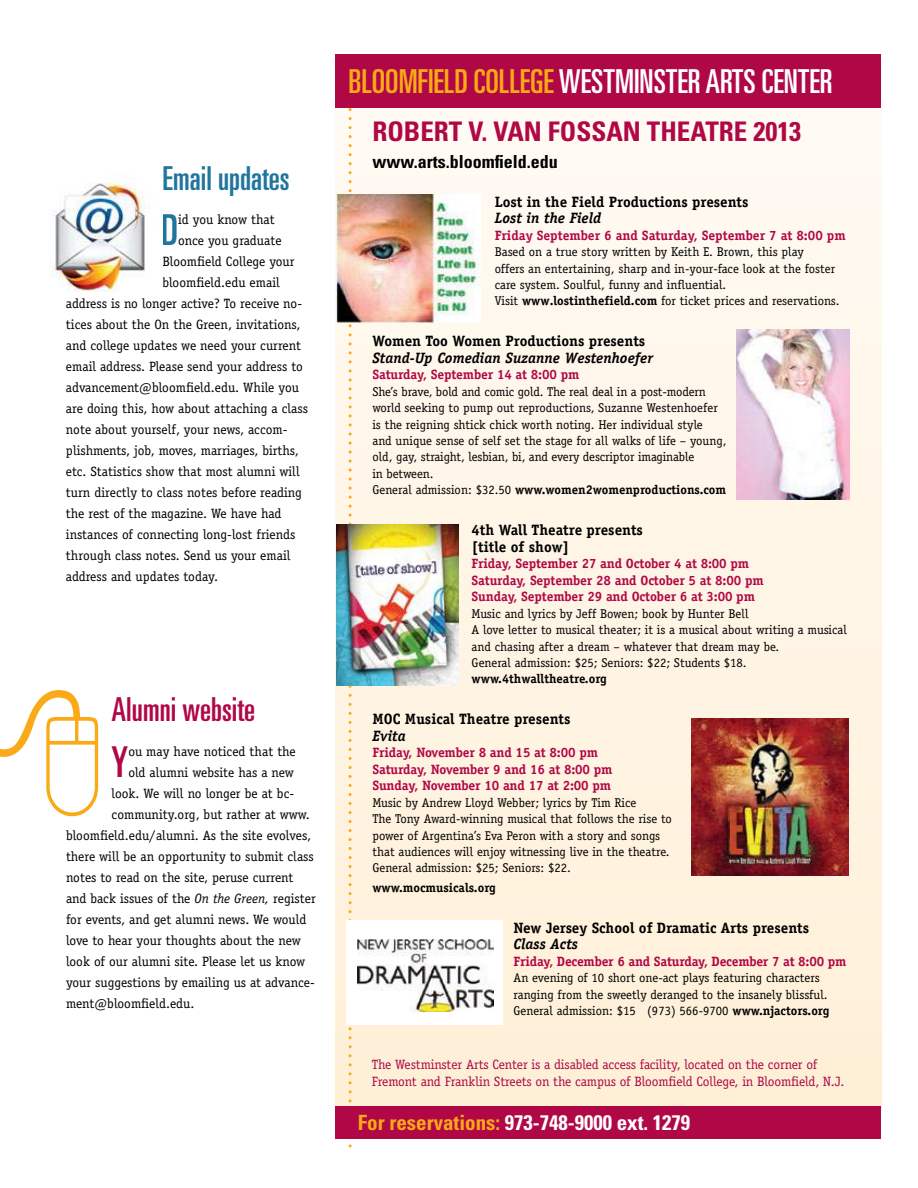
<style>
.page{position:relative;width:918px;height:1188px;background:#fff}
.page>*{position:absolute;margin:0;border:0;box-sizing:border-box;transform-origin:0 0}
.t1{font:ultra-condensed 42.6px "Univers LT Std";color:#20759d}
.t2{font:ultra-condensed 42.6px "Univers LT Std";color:#b00846}
.t3{font:ultra-condensed 33px "Univers LT Std";color:#fff}
.t4{font:ultra-condensed 33px "Univers LT Std";color:#b00846}
.t5{font:ultra-condensed 33px "Univers LT Std";color:#20759d}
.t6{font:700 condensed 27px "Univers LT Std";color:#b00846}
.t7{font:700 condensed 21px "Univers LT Std";color:#fff}
.t8{font:700 condensed 18px "Univers LT Std";color:#000}
.t9{font:700 15px/16.5px "Officina Serif";color:#000}
.t10{font:italic 700 15px "Officina Serif";color:#000}
.t11{font:13.5px "Officina Serif";color:#000}
.t12{font:700 13.5px/16.5px "Officina Serif";letter-spacing:-.01em;color:#b00846}
.t13{font:13.5px/16.5px "Officina Serif";letter-spacing:-.01em;color:#b00846}
.t14{font:13.5px "Officina Serif";letter-spacing:-.02em;color:#000}
.t15{font:12.75px/16.5px "Officina Serif";color:#000}
.t16{font:700 12.75px "Officina Serif";color:#000}
.s1{font-style:italic}
.s2{color:#faa917}
.s3{font-weight:700}
</style>
<div class="page">
<div style="left:335px;top:54px;width:546px;height:1056px;background:linear-gradient(to bottom,#fffbf5,#ffefd7)"></div>
<svg style="left:349px;top:108px;width:3px;height:1040px;background:#fde2b3"></svg>
<div style="left:335px;top:54px;width:546px;height:54px;background:#b00846"></div>
<div style="left:335px;top:1106px;width:546px;height:32px;background:#b00846"></div>
<img style="left:337px;top:194px;width:144px;height:128px">
<img style="left:736px;top:329px;width:114px;height:170px">
<img style="left:337px;top:524px;width:121px;height:162px">
<svg style="left:0;top:690px;width:98px;height:126px"></svg>
<img style="left:50px;top:174px;width:95px;height:117px">
<img style="left:691px;top:718px;width:157px;height:157px">
<div style="left:347px;top:920px;width:156px;height:104px;background:#fff"></div>
<img style="left:358px;top:939px;width:136px;height:73px">
<h2 class="t5" style="left:162px;top:159px;width:129px">EMAIL UPDATES</h2>
<h1 class="t1" style="left:161px;top:206px;width:19px">D</h1>
<p class="t11" style="left:178px;top:212px;width:98px">id you know that</p>
<p class="t11" style="left:178px;top:233px;width:105px">once you graduate</p>
<p class="t11" style="left:162px;top:254px;width:134px">Bloomfield College your</p>
<p class="t11" style="left:162px;top:275px;width:119px">bloomfield.edu email</p>
<p class="t11" style="left:66px;top:296px;width:238px">address is no longer active? To receive no-</p>
<p class="t11" style="left:66px;top:317px;width:236px">tices about the On the Green, invitations,</p>
<p class="t11" style="left:66px;top:338px;width:237px">and college updates we need your current</p>
<p class="t11" style="left:66px;top:359px;width:238px">email address. Please send your address to</p>
<p class="t11" style="left:66px;top:380px;width:235px">advancement@bloomfield.edu. While you</p>
<p class="t11" style="left:66px;top:401px;width:244px">are doing this, how about attaching a class</p>
<p class="t11" style="left:66px;top:422px;width:223px">note about yourself, your news, accom-</p>
<p class="t11" style="left:66px;top:443px;width:234px">plishments, job, moves, marriages, births,</p>
<p class="t11" style="left:66px;top:464px;width:235px">etc. Statistics show that most alumni will</p>
<p class="t11" style="left:66px;top:485px;width:237px">turn directly to class notes before reading</p>
<p class="t11" style="left:66px;top:506px;width:217px">the rest of the magazine. We have had</p>
<p class="t11" style="left:66px;top:527px;width:231px">instances of connecting long-lost friends</p>
<p class="t11" style="left:66px;top:548px;width:226px">through class notes. Send us your email</p>
<p class="t11" style="left:66px;top:569px;width:154px">address and updates today.</p>
<h2 class="t4" style="left:112px;top:691px;width:145px">ALUMNI WEBSITE</h2>
<h1 class="t2" style="left:111px;top:738px;width:19px">Y</h1>
<p class="t11" style="left:128px;top:743px;width:169px">ou may have noticed that the</p>
<p class="t11" style="left:128px;top:764px;width:167px">old alumni website has a new</p>
<p class="t11" style="left:112px;top:785px;width:184px">look. We will no longer be at bc-</p>
<p class="t11" style="left:112px;top:806px;width:200px">community.org, but rather at www.</p>
<p class="t11" style="left:66px;top:827px;width:247px">bloomfield.edu/alumni. As the site evolves,</p>
<p class="t11" style="left:66px;top:848px;width:249px">there will be an opportunity to submit class</p>
<p class="t11" style="left:66px;top:869px;width:229px">notes to read on the site, peruse current</p>
<p class="t11" style="left:66px;top:891px;width:251px">and back issues of the <span class="s1">On the Green,</span> register</p>
<p class="t14" style="left:66px;top:912px;width:242px">for events, and get alumni news. We would</p>
<p class="t11" style="left:66px;top:933px;width:236px">love to hear your thoughts about the new</p>
<p class="t11" style="left:66px;top:954px;width:241px">look of our alumni site. Please let us know</p>
<p class="t11" style="left:66px;top:975px;width:250px">your suggestions by emailing us at advance-</p>
<p class="t11" style="left:66px;top:996px;width:130px">ment@bloomfield.edu.</p>
<h2 class="t3" style="left:349px;top:62px;width:486px"><span class="s2">BLOOMFIELD COLLEGE</span> WESTMINSTER ARTS CENTER</h2>
<h3 class="t6" style="left:372px;top:114px;width:430px">ROBERT V. VAN FOSSAN THEATRE 2013</h3>
<h3 class="t8" style="left:372px;top:150px;width:187px">www.arts.bloomfield.edu</h3>
<p class="t9" style="left:495px;top:193px;width:255px">Lost in the Field Productions presents</p>
<p class="t10" style="left:495px;top:209px;width:108px">Lost in the Field</p>
<p class="t12" style="left:495px;top:227px;width:352px">Friday september 6 and saturday, september 7 at 8:00 pm</p>
<p class="t15" style="left:495px;top:243px;width:346px">Based on a true story written by Keith E. Brown, this play<br>offers an entertaining, sharp and in-your-face look at the foster care system. Soulful, funny and influential.<br>Visit <span class="s3">www.lostinthefield.com</span> for ticket prices and reservations.</p>
<p class="t9" style="left:372px;top:332px;width:274px">Women too Women Productions presents</p>
<p class="t10" style="left:372px;top:349px;width:282px">Stand-Up Comedian Suzanne Westenhoefer</p>
<p class="t12" style="left:372px;top:366px;width:208px">saturday, september 14 at 8:00 pm</p>
<p class="t15" style="left:372px;top:383px;width:356px">She’s brave, bold and comic gold. The real deal in a post-modern world seeking to pump out reproductions, Suzanne Westenhoefer is the reigning shtick chick worth noting. Her individual style<br>and unique sense of self set the stage for all walks of life – young, old, gay, straight, lesbian, bi, and every descriptor imaginable<br>in between.<br>General admission: $32.50 <span class="s3">www.women2womenproductions.com</span></p>
<p class="t9" style="left:472px;top:521px;width:173px">4th Wall theatre presents [title of show]</p>
<p class="t12" style="left:472px;top:555px;width:294px">Friday, September 27 and October 4 at 8:00 pm<br>Saturday, September 28 and October 5 at 8:00 pm<br>Sunday, September 29 and October 6 at 3:00 pm</p>
<p class="t15" style="left:472px;top:605px;width:377px">Music and lyrics by Jeff Bowen; book by Hunter Bell<br>A love letter to musical theater; it is a musical about writing a musical and chasing after a dream – whatever that dream may be.<br>General admission: $25; Seniors: $22; Students $18.</p>
<p class="t16" style="left:472px;top:671px;width:137px">www.4thwalltheatre.org</p>
<p class="t9" style="left:372px;top:710px;width:200px">MOC Musical Theatre presents</p>
<p class="t10" style="left:372px;top:727px;width:35px">Evita</p>
<p class="t12" style="left:372px;top:744px;width:242px">Friday, november 8 and 15 at 8:00 pm saturday, november 9 and 16 at 8:00 pm sunday, november 10 and 17 at 2:00 pm</p>
<p class="t15" style="left:372px;top:794px;width:301px">Music by Andrew Lloyd Webber; lyrics by Tim Rice<br>The Tony Award-winning musical that follows the rise to power of Argentina’s Eva Peron with a story and songs that audiences will enjoy witnessing live in the theatre.<br>General admission: $25; Seniors: $22.</p>
<p class="t16" style="left:372px;top:880px;width:125px">www.mocmusicals.org</p>
<p class="t9" style="left:514px;top:919px;width:297px">new Jersey school of Dramatic Arts presents</p>
<p class="t10" style="left:514px;top:935px;width:66px">Class Acts</p>
<p class="t12" style="left:514px;top:953px;width:334px">Friday, December 6 and saturday, December 7 at 8:00 pm</p>
<p class="t15" style="left:514px;top:970px;width:317px">An evening of 10 short one-act plays featuring characters ranging from the sweetly deranged to the insanely blissful.<br>General admission: $15 (973) 566-9700 <span class="s3">www.njactors.org</span></p>
<p class="t13" style="left:372px;top:1056px;width:474px">The Westminster Arts Center is a disabled access facility, located on the corner of<br>Fremont and Franklin Streets on the campus of Bloomfield College, in Bloomfield, N.J.</p>
<h3 class="t7" style="left:358px;top:1110px;width:334px"><span class="s2">For reservations:</span> 973-748-9000 ext. 1279</h3>
</div>
